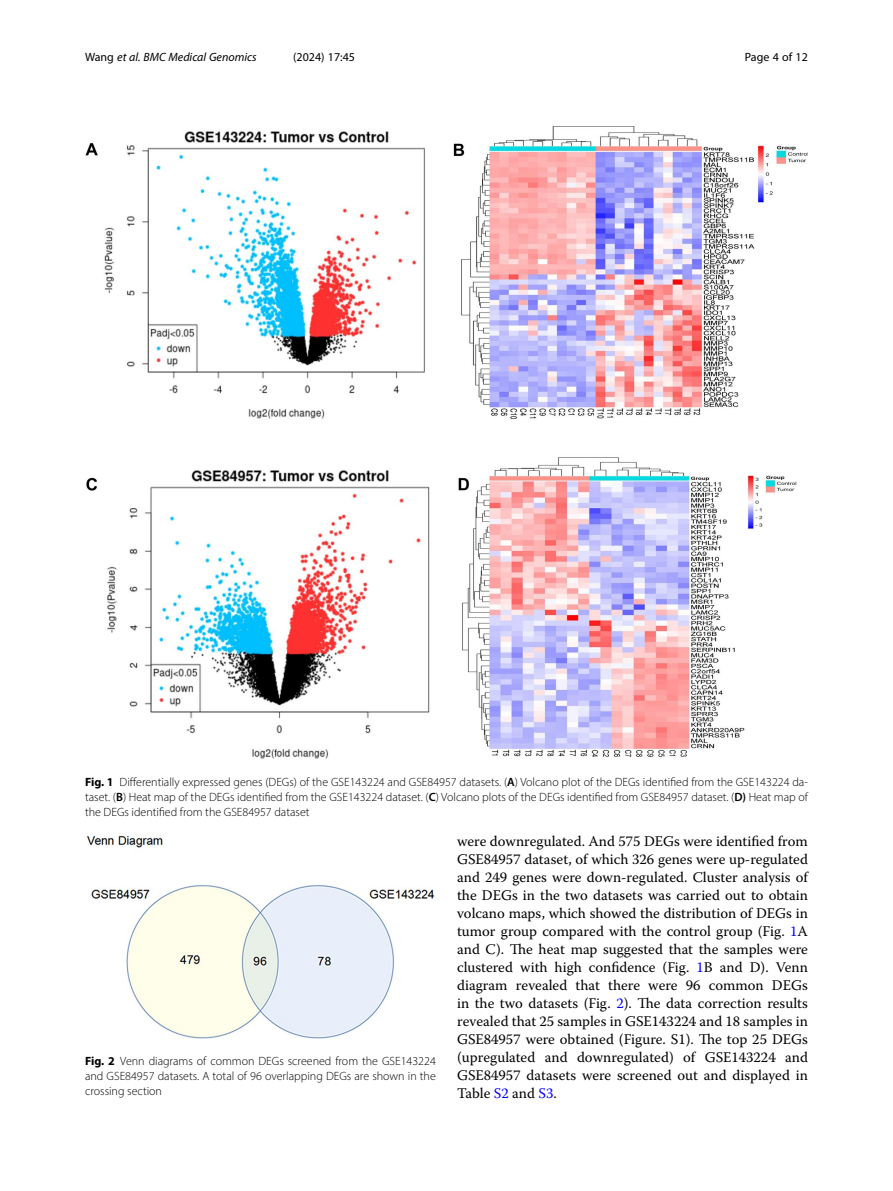
<style>
.page{position:relative;width:893px;height:1191px;background:#fff}
.page>*{position:absolute;margin:0;border:0;box-sizing:border-box;transform-origin:0 0}
.Body_Text{font:14.7px/18px "Warnock Pro";color:#000;text-align:justify}
.Figure_Caption{font:300 12px/15px "Myriad Pro";color:#000;text-align:justify}
.t1{font:italic 12px "Myriad Pro";color:#000}
.t2{font:12px "Myriad Pro";color:#000}
.s1{font-style:normal}
.s2{font-weight:700}
.s3{font-weight:600}
.s4{color:#00f}
</style>
<div class="page">
<img style="left:86px;top:836px;width:349px;height:202px">
<img style="left:85px;top:126px;width:723px;height:633px">
<p class="t1" style="left:85px;top:50px;width:173px"><span class="s1">Wang</span> et al. BMC Medical Genomics</p>
<p class="t2" style="left:293px;top:50px;width:63px">(2024) 17:45</p>
<p class="t2" style="left:745px;top:50px;width:65px">Page 4 of 12</p>
<p class="Figure_Caption" style="left:85px;top:774px;width:724px"><span class="s2">Fig. 1</span> Differentially expressed genes (DEGs) of the GSE143224 and GSE84957 datasets. (<span class="s3">A</span>) Volcano plot of the DEGs identified from the GSE143224 da&shy;taset. (<span class="s3">B</span>) Heat map of the DEGs identified from the GSE143224 dataset. (<span class="s3">C</span>) Volcano plots of the DEGs identified from GSE84957 dataset. (<span class="s3">D)</span> Heat map of the DEGs identified from the GSE84957 dataset</p>
<p class="Figure_Caption" style="left:85px;top:1053px;width:352px"><span class="s2">Fig. 2</span> Venn diagrams of common DEGs screened from the GSE143224 and GSE84957 datasets. A total of 96 overlapping DEGs are shown in the crossing section</p>
<p class="Body_Text" style="left:457px;top:832px;width:352px">were downregulated. And 575 DEGs were identified from GSE84957 dataset, of which 326 genes were up-regulated and 249 genes were down-regulated. Cluster analysis of the DEGs in the two datasets was carried out to obtain volcano maps, which showed the distribution of DEGs in tumor group compared with the control group (Fig. <span class="s4">1</span>A and C). The heat map suggested that the samples were clustered with high confidence (Fig. <span class="s4">1</span>B and D). Venn diagram revealed that there were 96 common DEGs in the two datasets (Fig. <span class="s4">2</span>). The data correction results revealed that 25 samples in GSE143224 and 18 samples in GSE84957 were obtained (Figure. S1). The top 25 DEGs (upregulated and downregulated) of GSE143224 and GSE84957 datasets were screened out and displayed in Table <span class="s4">S2</span> and <span class="s4">S3</span>.</p>
</div>
